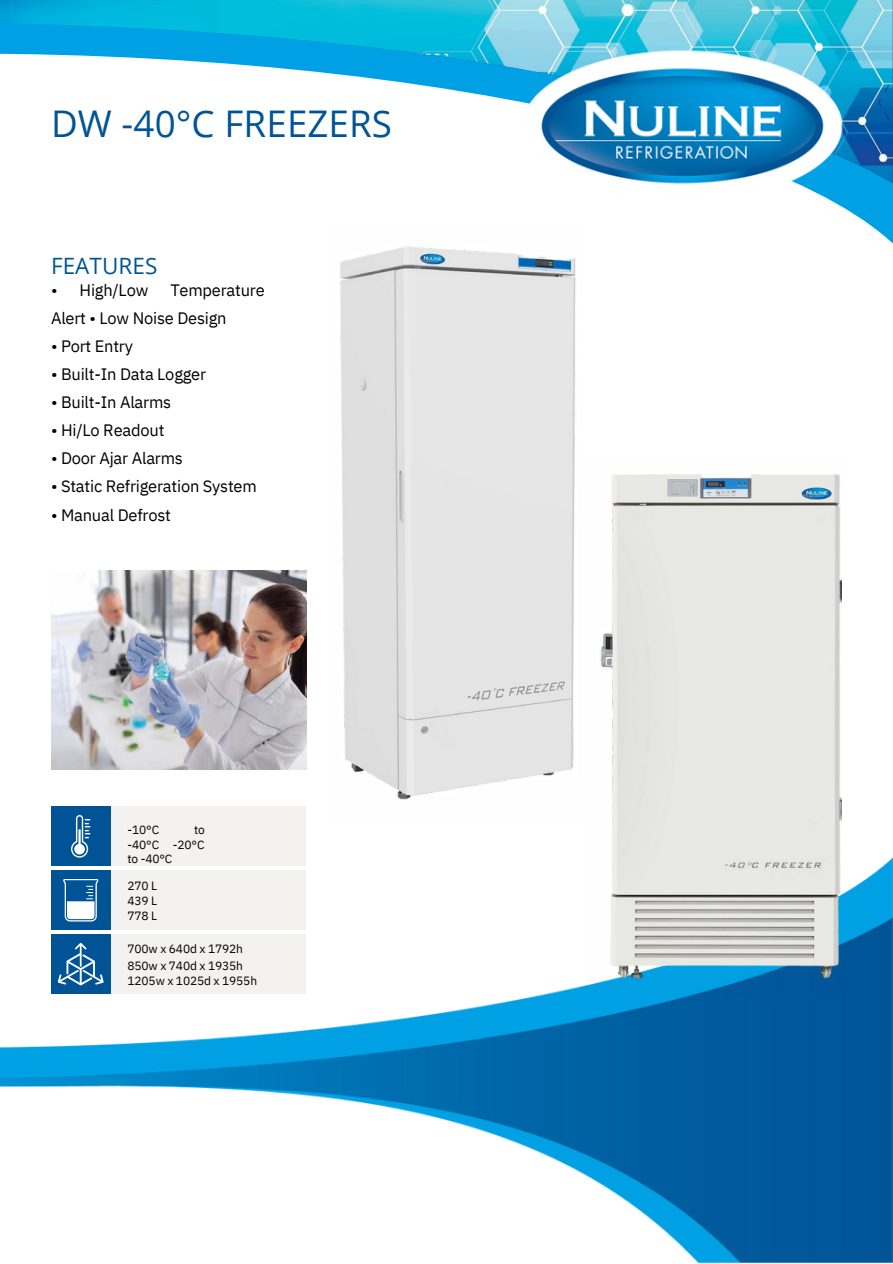
<style>
.page{position:relative;width:893px;height:1264px;background:#fff}
.page>*{position:absolute;margin:0;border:0;box-sizing:border-box;transform-origin:0 0}
.t1{font:36.75px "Open Sans";letter-spacing:.005em;color:#005496}
.t2{font:22.5px "Open Sans";letter-spacing:.005em;color:#005496}
.t3{font:16.5px/28px "IBM Plex Sans";letter-spacing:-.015em;color:#000}
.t4{font:12px/14.5px "IBM Plex Sans";letter-spacing:-.015em;color:#000;text-align:justify}
</style>
<div class="page">
<svg style="left:846px;top:183px;width:46px;height:60px;fill:#00a1e4"></svg>
<img style="left:0;top:0;width:892px;height:183px">
<img style="left:0;top:798px;width:892px;height:464px">
<img style="left:514px;top:43px;width:336px;height:166px">
<img style="left:51px;top:570px;width:255px;height:199px">
<div style="left:51px;top:934px;width:255px;height:59px;background:#f4f2f1"></div>
<div style="left:51px;top:934px;width:59px;height:59px;background:#005496"></div>
<svg style="left:58px;top:943px;width:46px;height:42px"></svg>
<div style="left:51px;top:870px;width:255px;height:60px;background:#f4f2f1"></div>
<div style="left:51px;top:870px;width:59px;height:60px;background:#005496"></div>
<svg style="left:63px;top:879px;width:35px;height:42px"></svg>
<div style="left:51px;top:806px;width:255px;height:60px;background:#f4f2f1"></div>
<div style="left:51px;top:806px;width:59px;height:60px;background:#005496"></div>
<svg style="left:71px;top:815px;width:19px;height:42px"></svg>
<img style="left:327px;top:246px;width:255px;height:576px">
<img style="left:591px;top:474px;width:250px;height:519px">
<p class="t1" style="left:51px;top:98px;width:342px">DW -40°C FREEZERS</p>
<p class="t2" style="left:51px;top:250px;width:108px">FEATURES</p>
<p class="t3" style="left:51px;top:275px;width:99px">• High/Low</p>
<p class="t3" style="left:51px;top:275px;width:215px;text-indent:119px">Temperature<br>Alert • Low Noise Design</p>
<p class="t3" style="left:51px;top:332px;width:83px">• Port Entry</p>
<p class="t3" style="left:51px;top:360px;width:157px">• Built-In Data Logger</p>
<p class="t3" style="left:51px;top:388px;width:122px">• Built-In Alarms</p>
<p class="t3" style="left:51px;top:416px;width:115px">• Hi/Lo Readout</p>
<p class="t3" style="left:51px;top:444px;width:133px">• Door Ajar Alarms</p>
<p class="t3" style="left:51px;top:472px;width:207px">• Static Refrigeration System</p>
<p class="t3" style="left:51px;top:500px;width:122px">• Manual Defrost</p>
<p class="t4" style="left:127px;top:822px;width:33px">-10°C</p>
<p class="t4" style="left:127px;top:822px;width:79px;text-indent:67px">to -40°C -20°C to -40°C</p>
<p class="t4" style="left:127px;top:878px;width:31px">270 L</p>
<p class="t4" style="left:127px;top:893px;width:31px">439 L</p>
<p class="t4" style="left:127px;top:907px;width:31px">778 L</p>
<p class="t4" style="left:127px;top:941px;width:117px">700w x 640d x 1792h</p>
<p class="t4" style="left:127px;top:958px;width:117px">850w x 740d x 1935h</p>
<p class="t4" style="left:127px;top:973px;width:131px">1205w x 1025d x 1955h</p>
</div>
